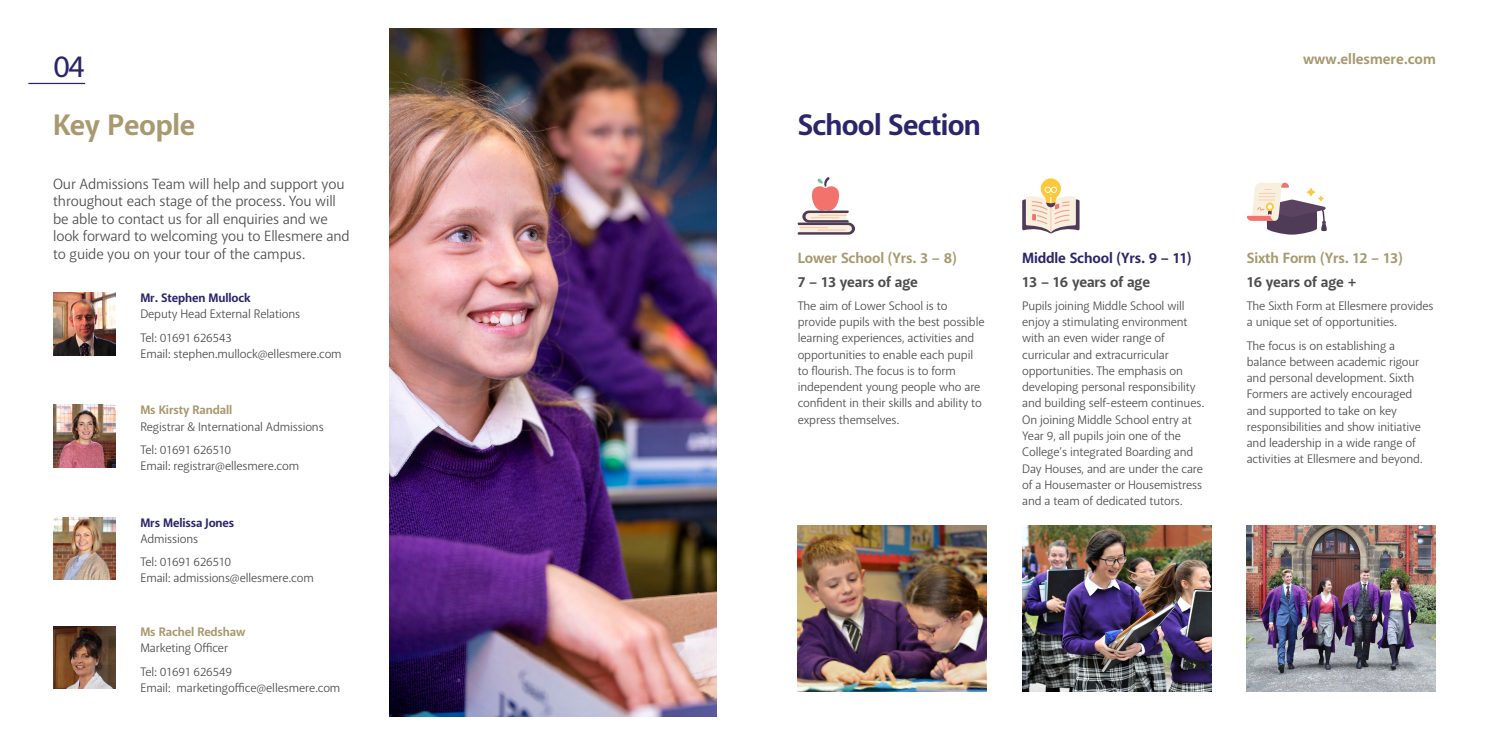
<style>
.page{position:relative;width:1489px;height:745px;background:#fff}
.page>*{position:absolute;margin:0;border:0;box-sizing:border-box;transform-origin:0 0}
.t1{font:500 31.25px "Akagi Pro";color:#2c256c}
.t2{font:700 30px "Akagi Pro";letter-spacing:-.025em;color:#2c256c}
.t3{font:700 30px "Akagi Pro";letter-spacing:-.01em;color:#a8996e}
.t4{font:15px/17.5px "Akagi Pro";letter-spacing:-.01em;color:#4d4d4f}
.t5{font:700 15px "Akagi Pro";letter-spacing:-.01em;color:#a8996e}
.t6{font:700 15px "Akagi Pro";letter-spacing:-.01em;color:#4d4d4f}
.t7{font:700 15px "Akagi Pro";letter-spacing:-.01em;color:#2c256c}
.t8{font:12.5px/16.2px "Akagi Pro";letter-spacing:-.01em;color:#4d4d4f}
.t9{font:700 12.5px/16.2px "Akagi Pro";letter-spacing:-.01em;color:#2c256c}
.s1{font-weight:700;color:#2c256c}
.s2{font-weight:700;color:#a8996e}
.s3{font-weight:400;color:#4d4d4f}
</style>
<div class="page">
<img style="left:390px;top:28px;width:326px;height:688px">
<img style="left:53px;top:292px;width:63px;height:63px">
<img style="left:53px;top:404px;width:63px;height:63px">
<img style="left:53px;top:517px;width:63px;height:62px">
<img style="left:53px;top:626px;width:63px;height:62px">
<hr style="left:28px;top:83px;width:57px;height:1px;background:#2c256c">
<svg style="left:797px;top:177px;width:58px;height:57px"></svg>
<svg style="left:1022px;top:178px;width:57px;height:55px"></svg>
<svg style="left:1246px;top:182px;width:80px;height:52px"></svg>
<img style="left:797px;top:525px;width:189px;height:166px">
<img style="left:1022px;top:525px;width:189px;height:166px">
<img style="left:1246px;top:525px;width:189px;height:166px">
<p class="t1" style="left:53px;top:47px;width:33px">04</p>
<p class="t3" style="left:53px;top:106px;width:144px">Key People</p>
<p class="t2" style="left:797px;top:106px;width:185px">School Section</p>
<p class="t4" style="left:53px;top:175px;width:298px">Our Admissions Team will help and support you throughout each stage of the process. You will be able to contact us for all enquiries and we look forward to welcoming you to Ellesmere and to guide you on your tour of the campus.</p>
<p class="t8" style="left:140px;top:290px;width:161px"><span class="s1">Mr. Stephen Mullock<br></span>Deputy Head External Relations</p>
<p class="t8" style="left:140px;top:329px;width:203px">Tel: 01691 626543<br>Email: stephen.mullock@ellesmere.com</p>
<p class="t5" style="left:797px;top:249px;width:161px">Lower School (Yrs. 3 – 8)</p>
<p class="t6" style="left:797px;top:272px;width:122px">7 – 13 years of age</p>
<p class="t8" style="left:797px;top:297px;width:188px">The aim of Lower School is to provide pupils with the best possible learning experiences, activities and opportunities to enable each pupil to flourish. The focus is to form independent young people who are confident in their skills and ability to express themselves.</p>
<p class="t8" style="left:140px;top:402px;width:185px"><span class="s2">Ms Kirsty Randall<br></span>Registrar &amp; International Admissions</p>
<p class="t8" style="left:140px;top:441px;width:160px">Tel: 01691 626510<br>Email: registrar@ellesmere.com</p>
<p class="t9" style="left:140px;top:514px;width:95px">Mrs Melissa Jones<br><span class="s3">Admissions</span></p>
<p class="t8" style="left:140px;top:553px;width:175px">Tel: 01691 626510<br>Email: admissions@ellesmere.com</p>
<p class="t8" style="left:140px;top:623px;width:107px"><span class="s2">Ms Rachel Redshaw<br></span>Marketing Officer</p>
<p class="t8" style="left:140px;top:663px;width:201px">Tel: 01691 626549<br>Email: marketingoffice@ellesmere.com</p>
<p class="t7" style="left:1022px;top:249px;width:171px">Middle School (Yrs. 9 – 11)</p>
<p class="t6" style="left:1022px;top:272px;width:129px">13 – 16 years of age</p>
<p class="t8" style="left:1022px;top:297px;width:183px">Pupils joining Middle School will enjoy a stimulating environment with an even wider range of curricular and extracurricular opportunities. The emphasis on developing personal responsibility and building self-esteem continues.<br>On joining Middle School entry at Year 9, all pupils join one of the College’s integrated Boarding and Day Houses, and are under the care of a Housemaster or Housemistress and a team of dedicated tutors.</p>
<p class="t5" style="left:1302px;top:50px;width:134px">www.ellesmere.com</p>
<p class="t5" style="left:1246px;top:249px;width:157px">Sixth Form (Yrs. 12 – 13)</p>
<p class="t6" style="left:1246px;top:272px;width:111px">16 years of age +</p>
<p class="t8" style="left:1246px;top:297px;width:188px">The Sixth Form at Ellesmere provides a unique set of opportunities.</p>
<p class="t8" style="left:1246px;top:337px;width:177px">The focus is on establishing a balance between academic rigour and personal development. Sixth<br>Formers are actively encouraged and supported to take on key responsibilities and show initiative and leadership in a wide range of activities at Ellesmere and beyond.</p>
</div>
